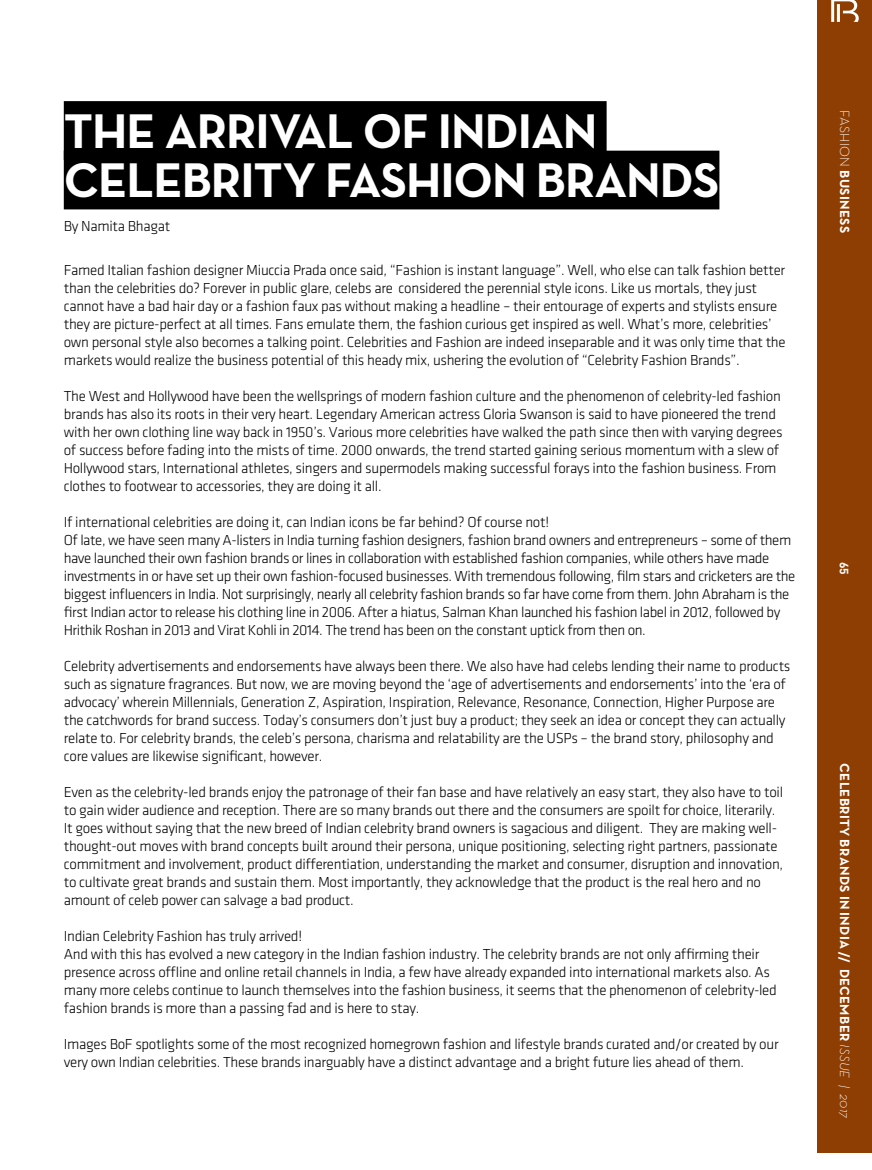
<style>
.page{position:relative;width:872px;height:1170px;background:#fff}
.page>*{position:absolute;margin:0;border:0;box-sizing:border-box;transform-origin:0 0}
.t1{font:700 49.5px/49.5px "Neutra Text";letter-spacing:-.02em;color:#fff}
.t2{font:300 15px/18px "Klavika";letter-spacing:-.02em;color:#000}
.t3{font:700 13.5px "Neutra Text";letter-spacing:.025em;color:#fff}
.t4{font:700 12px "DIN";color:#fff}
.s1{font-weight:300}
.s2{font-weight:300;font-style:italic}
</style>
<div class="page">
<div style="left:818px;top:0;width:54px;height:1152px;background:#8e3e03"></div>
<svg style="left:831px;top:0;width:27px;height:22px"></svg>
<div style="left:64px;top:101px;width:542px;height:59px;background:#000"></div>
<div style="left:64px;top:151px;width:655px;height:58px;background:#000"></div>
<h1 class="t1" style="left:64px;top:112px;width:657px">THE ARRIVAL OF INDIAN<br>CELEBRITY FASHION BRANDS</h1>
<p class="t2" style="left:64px;top:219px;width:108px">By Namita Bhagat</p>
<p class="t2" style="left:64px;top:262px;width:723px">Famed Italian fashion designer Miuccia Prada once said, “Fashion is instant language”. Well, who else can talk fashion better than the celebrities do? Forever in public glare, celebs are considered the perennial style icons. Like us mortals, they just cannot have a bad hair day or a fashion faux pas without making a headline – their entourage of experts and stylists ensure they are picture-perfect at all times. Fans emulate them, the fashion curious get inspired as well. What’s more, celebrities’ own personal style also becomes a talking point. Celebrities and Fashion are indeed inseparable and it was only time that the markets would realize the business potential of this heady mix, ushering the evolution of “Celebrity Fashion Brands”.</p>
<p class="t2" style="left:64px;top:388px;width:720px">The West and Hollywood have been the wellsprings of modern fashion culture and the phenomenon of celebrity-led fashion brands has also its roots in their very heart. Legendary American actress Gloria Swanson is said to have pioneered the trend with her own clothing line way back in 1950’s. Various more celebrities have walked the path since then with varying degrees of success before fading into the mists of time. 2000 onwards, the trend started gaining serious momentum with a slew of Hollywood stars, International athletes, singers and supermodels making successful forays into the fashion business. From clothes to footwear to accessories, they are doing it all.</p>
<p class="t2" style="left:64px;top:514px;width:733px">If international celebrities are doing it, can Indian icons be far behind? Of course not!<br>Of late, we have seen many A-listers in India turning fashion designers, fashion brand owners and entrepreneurs – some of them have launched their own fashion brands or lines in collaboration with established fashion companies, while others have made investments in or have set up their own fashion-focused businesses. With tremendous following, film stars and cricketers are the biggest influencers in India. Not surprisingly, nearly all celebrity fashion brands so far have come from them. John Abraham is the first Indian actor to release his clothing line in 2006. After a hiatus, Salman Khan launched his fashion label in 2012, followed by Hrithik Roshan in 2013 and Virat Kohli in 2014. The trend has been on the constant uptick from then on.</p>
<p class="t2" style="left:64px;top:658px;width:728px">Celebrity advertisements and endorsements have always been there. We also have had celebs lending their name to products such as signature fragrances. But now, we are moving beyond the ‘age of advertisements and endorsements’ into the ‘era of advocacy’ wherein Millennials, Generation Z, Aspiration, Inspiration, Relevance, Resonance, Connection, Higher Purpose are the catchwords for brand success. Today’s consumers don’t just buy a product; they seek an idea or concept they can actually relate to. For celebrity brands, the celeb’s persona, charisma and relatability are the USPs – the brand story, philosophy and core values are likewise significant, however.</p>
<p class="t2" style="left:64px;top:784px;width:721px">Even as the celebrity-led brands enjoy the patronage of their fan base and have relatively an easy start, they also have to toil to gain wider audience and reception. There are so many brands out there and the consumers are spoilt for choice, literarily.<br>It goes without saying that the new breed of Indian celebrity brand owners is sagacious and diligent. They are making well&shy;thought-out moves with brand concepts built around their persona, unique positioning, selecting right partners, passionate commitment and involvement, product differentiation, understanding the market and consumer, disruption and innovation, to cultivate great brands and sustain them. Most importantly, they acknowledge that the product is the real hero and no amount of celeb power can salvage a bad product.</p>
<p class="t2" style="left:64px;top:928px;width:714px">Indian Celebrity Fashion has truly arrived!<br>And with this has evolved a new category in the Indian fashion industry. The celebrity brands are not only affirming their presence across offline and online retail channels in India, a few have already expanded into international markets also. As many more celebs continue to launch themselves into the fashion business, it seems that the phenomenon of celebrity-led fashion brands is more than a passing fad and is here to stay.</p>
<p class="t2" style="left:64px;top:1036px;width:716px">Images BoF spotlights some of the most recognized homegrown fashion and lifestyle brands curated and/or created by our very own Indian celebrities. These brands inarguably have a distinct advantage and a bright future lies ahead of them.</p>
<p class="t3" style="left:849px;top:110px;width:124px;rotate:90deg"><span class="s1">FASHION</span> BUSINESS</p>
<p class="t4" style="left:851px;top:561px;width:15px;rotate:90deg">65</p>
<p class="t3" style="left:849px;top:763px;width:356px;rotate:90deg">CELEBRITY BRANDS IN INDIA // DECEMBER <span class="s2">ISSUE | 2017</span></p>
</div>
